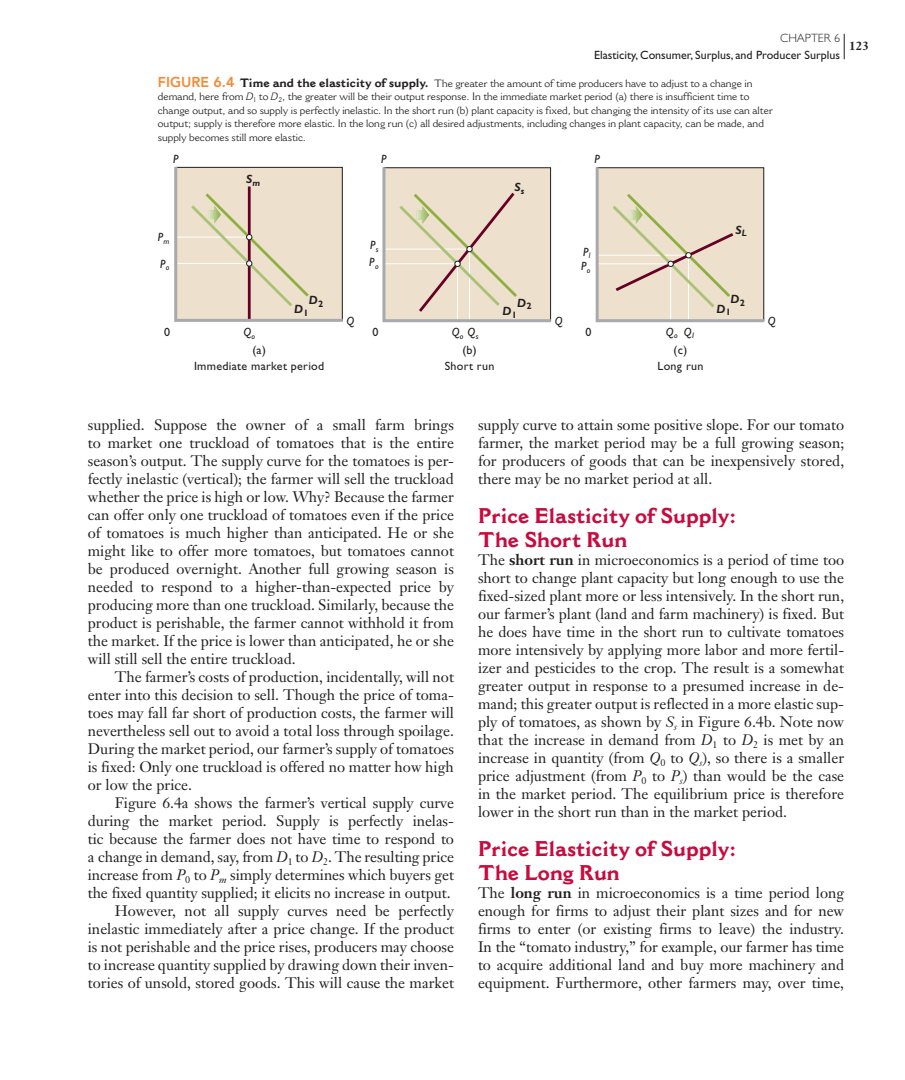
<style>
.page{position:relative;width:905px;height:1080px;background:#fff}
.page>*{position:absolute;margin:0;border:0;box-sizing:border-box;transform-origin:0 0}
.t1{font:700 21px/24px "Cantoria";color:#c80b3e}
.t2{font:15px/18px "Janson Text";color:#231f20;text-align:justify}
.t3{font:12px/16.5px "Gill Sans";color:#231f20;text-align:center}
.t4{font:12px/16.5px "Gill Sans";letter-spacing:.025em;color:#231f20;text-align:center}
.t5{font:italic 12px/26.4px "Gill Sans";color:#231f20}
.t6{font:italic 700 12px "Gill Sans";color:#231f20}
.t7{font:300 12px "Gill Sans";color:#231f20}
.t8{font:700 12px "Janson Text";color:#231f20}
.t9{font:10.5px/13.5px "Cantoria";color:#231f20}
.s1{font-family:"Avenir LT Std";font-weight:800;font-size:14.25px;color:#f58932}
.s2{font-weight:700;font-size:12px}
.s3{font-style:italic}
.s4{font-weight:700}
</style>
<div class="page">
<svg style="left:843px;top:34px;width:1px;height:25px"></svg>
<svg style="left:174px;top:166px;width:169px;height:156px;background:#e3d7c4"></svg>
<svg style="left:382px;top:167px;width:170px;height:156px;background:#e2d6c3"></svg>
<svg style="left:595px;top:167px;width:170px;height:156px;background:#e3d7c4"></svg>
<p class="t7" style="left:780px;top:33px;width:61px">CHAPTER 6</p>
<p class="t3" style="left:594px;top:48px;width:247px">Elasticity, Consumer, Surplus, and Producer Surplus</p>
<p class="t9" style="left:158px;top:77px;width:616px"><span class="s1">FIGURE 6.4</span> <span class="s2">Time and the elasticity of supply.</span> The greater the amount of time producers have to adjust to a change in demand, here from <span class="s3">D</span><sub>1</sub> to <span class="s3">D</span><sub>2</sub>, the greater will be their output response. In the immediate market period (a) there is insufficient time to change output, and so supply is perfectly inelastic. In the short run (b) plant capacity is fixed, but changing the intensity of its use can alter output; supply is therefore more elastic. In the long run (c) all desired adjustments, including changes in plant capacity, can be made, and supply becomes still more elastic.</p>
<p class="t5" style="left:173px;top:147px;width:7px">P</p>
<p class="t6" style="left:246px;top:174px;width:16px">S<sub>m</sub></p>
<p class="t5" style="left:381px;top:147px;width:7px">P</p>
<p class="t6" style="left:514px;top:183px;width:12px">S<sub>s</sub></p>
<p class="t5" style="left:594px;top:147px;width:7px">P</p>
<p class="t8" style="left:849px;top:40px;width:22px">123</p>
<p class="t5" style="left:158px;top:225px;width:13px">P<sub>m<br></sub>P<sub>o</sub></p>
<p class="t3" style="left:164px;top:325px;width:7px">0</p>
<p class="t5" style="left:243px;top:320px;width:13px">Q<sub>o</sub></p>
<p class="t6" style="left:309px;top:296px;width:16px">D<sub>2</sub></p>
<p class="t6" style="left:294px;top:304px;width:16px">D<sub>1</sub></p>
<p class="t4" style="left:194px;top:343px;width:132px">(a)<br>Immediate market period</p>
<p class="t5" style="left:369px;top:238px;width:11px;line-height:16.8px">P<sub>s<br></sub>P<sub>o</sub></p>
<p class="t5" style="left:346px;top:309px;width:9px">Q</p>
<p class="t3" style="left:372px;top:325px;width:7px">0</p>
<p class="t5" style="left:451px;top:320px;width:28px">Q<sub>o</sub> Q<sub>s</sub></p>
<p class="t4" style="left:444px;top:343px;width:51px">(b)<br>Short run</p>
<p class="t6" style="left:517px;top:298px;width:16px">D<sub>2</sub></p>
<p class="t6" style="left:502px;top:307px;width:16px">D<sub>1</sub></p>
<p class="t5" style="left:554px;top:309px;width:9px">Q</p>
<p class="t5" style="left:581px;top:245px;width:11px;line-height:14.9px">P<sub>l<br></sub>P<sub>o</sub></p>
<p class="t3" style="left:585px;top:325px;width:7px">0</p>
<p class="t6" style="left:735px;top:225px;width:13px">S<sub>L</sub></p>
<p class="t5" style="left:666px;top:320px;width:13px">Q<sub>o</sub></p>
<p class="t5" style="left:684px;top:320px;width:12px">Q<sub>I</sub></p>
<p class="t3" style="left:657px;top:343px;width:47px">(c)<br>Long run</p>
<p class="t6" style="left:730px;top:295px;width:16px">D<sub>2</sub></p>
<p class="t6" style="left:716px;top:304px;width:16px">D<sub>1</sub></p>
<p class="t5" style="left:767px;top:309px;width:9px">Q</p>
<p class="t2" style="left:88px;top:417px;width:368px">supplied. Suppose the owner of a small farm brings to market one truckload of tomatoes that is the entire season’s output. The supply curve for the tomatoes is per&shy;fectly inelastic (vertical); the farmer will sell the truckload whether the price is high or low. Why? Because the farmer can offer only one truckload of tomatoes even if the price of tomatoes is much higher than anticipated. He or she might like to offer more tomatoes, but tomatoes cannot be produced overnight. Another full growing season is needed to respond to a higher-than-expected price by producing more than one truckload. Similarly, because the product is perishable, the farmer cannot withhold it from the market. If the price is lower than anticipated, he or she will still sell the entire truckload.</p>
<p class="t2" style="left:88px;top:669px;width:368px;text-indent:27px">The farmer’s costs of production, incidentally, will not enter into this decision to sell. Though the price of toma&shy;toes may fall far short of production costs, the farmer will nevertheless sell out to avoid a total loss through spoilage.<br>During the market period, our farmer’s supply of tomatoes is fixed: Only one truckload is offered no matter how high or low the price.</p>
<p class="t2" style="left:88px;top:795px;width:368px;text-align:right">Figure 6.4 a shows the farmer’s vertical supply curve during the market period. Supply is perfectly inelas&shy;tic because the farmer does not have time to respond to a change in demand, say, from <span class="s3">D</span> <sub>1</sub> to <span class="s3">D</span><sub>2</sub>. The resulting price increase from <span class="s3">P</span><sub>0</sub> to <span class="s3">P</span> <sub>m</sub> simply determines which buyers get the fixed quantity supplied; it elicits no increase in output.<br>However, not all supply curves need be perfectly inelastic immediately after a price change. If the product is not perishable and the price rises, producers may choose to increase quantity supplied by drawing down their inven&shy;tories of unsold, stored goods. This will cause the market</p>
<p class="t2" style="left:478px;top:417px;width:368px">supply curve to attain some positive slope. For our tomato farmer, the market period may be a full growing season; for producers of goods that can be inexpensively stored, there may be no market period at all.</p>
<h1 class="t1" style="left:478px;top:505px;width:261px">Price Elasticity of Supply:<br>The Short Run</h1>
<p class="t2" style="left:478px;top:552px;width:368px">The <span class="s4">short run</span> in microeconomics is a period of time too short to change plant capacity but long enough to use the fixed-sized plant more or less intensively. In the short run, our farmer’s plant (land and farm machinery) is fixed. But he does have time in the short run to cultivate tomatoes more intensively by applying more labor and more fertil&shy;izer and pesticides to the crop. The result is a somewhat greater output in response to a presumed increase in de&shy;mand; this greater output is reflected in a more elastic sup&shy;ply of tomatoes, as shown by <span class="s3">S</span> <sub>s</sub> in Figure 6.4 b. Note now that the increase in demand from <span class="s3">D</span> <sub>1</sub> to <span class="s3">D</span> <sub>2</sub> is met by an increase in quantity (from <span class="s3">Q</span><sub>0</sub> to <span class="s3">Q</span> <sub>s</sub>), so there is a smaller price adjustment (from <span class="s3">P</span><sub>0</sub> to <span class="s3">P</span> <sub>s</sub> ) than would be the case in the market period. The equilibrium price is therefore lower in the short run than in the market period.</p>
<h1 class="t1" style="left:478px;top:838px;width:261px">Price Elasticity of Supply:<br>The Long Run</h1>
<p class="t2" style="left:478px;top:885px;width:368px">The <span class="s4">long run</span> in microeconomics is a time period long enough for firms to adjust their plant sizes and for new firms to enter (or existing firms to leave) the industry.<br>In the “tomato industry,” for example, our farmer has time to acquire additional land and buy more machinery and equipment. Furthermore, other farmers may, over time,</p>
</div>
